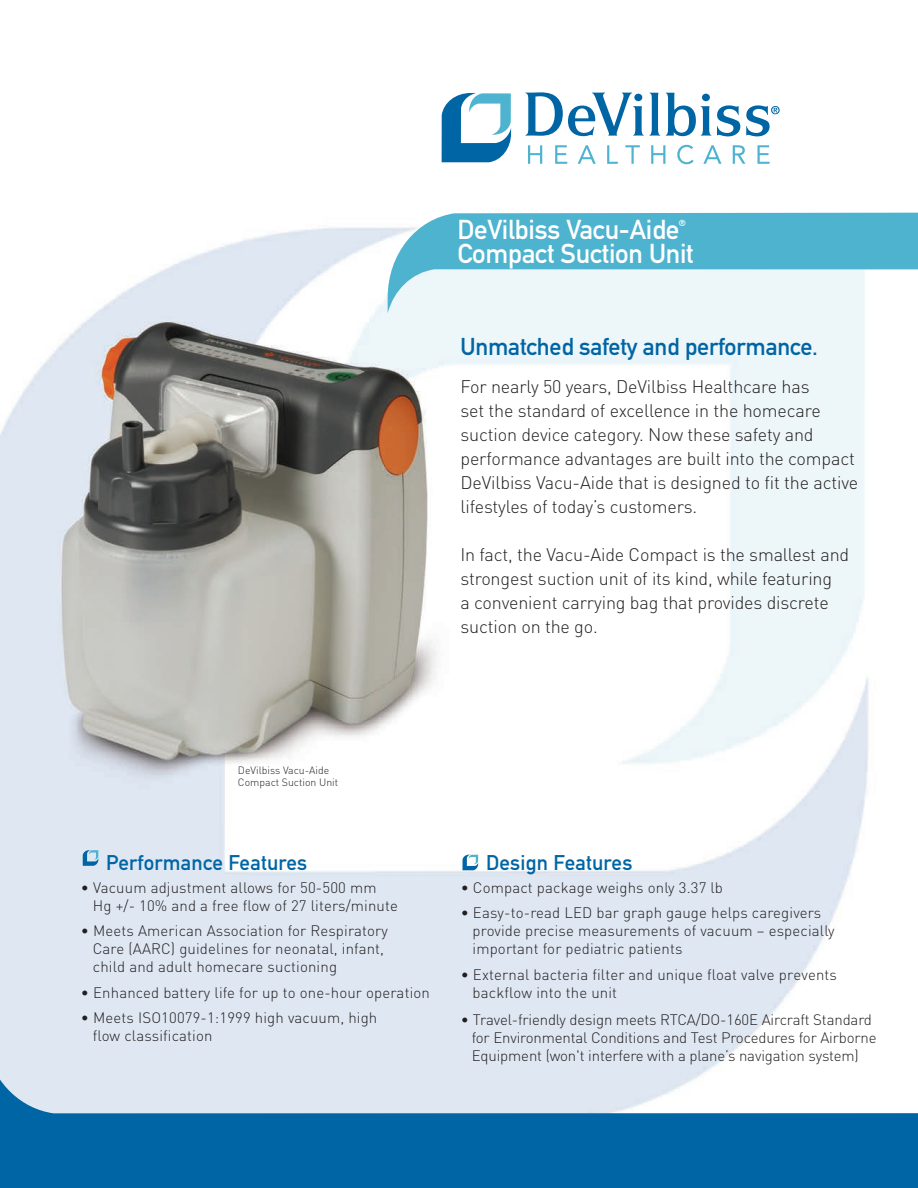
<style>
.page{position:relative;width:918px;height:1188px;background:#fff}
.page>*{position:absolute;margin:0;border:0;box-sizing:border-box;transform-origin:0 0}
.t1{font:27px "DIN Mittelschrift";letter-spacing:-.01em;color:#fff}
.t2{font:24px "DIN Mittelschrift";letter-spacing:-.01em;color:#0065a4}
.t3{font:21px "DIN Mittelschrift";letter-spacing:.01em;color:#0065a4}
.t4{font:300 18px/24px "DIN";letter-spacing:-.01em;color:#231f20}
.t5{font:300 15px/18px "DIN";letter-spacing:.01em;color:#231f20}
.t6{font:300 15px/18px "DIN";letter-spacing:-.01em;color:#231f20}
.t7{font:300 10.5px/12px "DIN";color:#231f20}
.t8{font:8.7px "DIN Mittelschrift";color:#fff}
</style>
<div class="page">
<img style="left:0;top:92px;width:918px;height:958px">
<svg style="left:388px;top:213px;width:530px;height:100px;background:#96d1e2"></svg>
<svg style="left:83px;top:850px;width:15px;height:16px"></svg>
<svg style="left:463px;top:855px;width:15px;height:15px"></svg>
<svg style="left:0;top:1050px;width:918px;height:138px;background:#68a2c8"></svg>
<svg style="left:525px;top:92px;width:119px;height:44px"></svg>
<svg style="left:650px;top:93px;width:10px;height:43px"></svg>
<svg style="left:666px;top:93px;width:45px;height:43px"></svg>
<svg style="left:717px;top:105px;width:23px;height:31px"></svg>
<svg style="left:442px;top:93px;width:69px;height:69px"></svg>
<svg style="left:528px;top:145px;width:14px;height:19px"></svg>
<svg style="left:555px;top:145px;width:12px;height:19px"></svg>
<svg style="left:578px;top:145px;width:18px;height:19px"></svg>
<svg style="left:607px;top:145px;width:11px;height:19px"></svg>
<svg style="left:625px;top:145px;width:15px;height:19px"></svg>
<svg style="left:651px;top:145px;width:14px;height:19px"></svg>
<svg style="left:677px;top:145px;width:17px;height:19px"></svg>
<svg style="left:703px;top:145px;width:18px;height:19px"></svg>
<svg style="left:733px;top:145px;width:12px;height:19px"></svg>
<svg style="left:758px;top:145px;width:12px;height:19px"></svg>
<svg style="left:746px;top:105px;width:34px;height:31px"></svg>
<h1 class="t1" style="left:458px;top:220px;width:223px">DeVilbiss Vacu-Aide</h1>
<p class="t8" style="left:679px;top:220px;width:8px">®</p>
<h1 class="t1" style="left:458px;top:244px;width:238px">Compact Suction Unit</h1>
<h2 class="t2" style="left:461px;top:338px;width:359px">Unmatched safety and performance.</h2>
<p class="t4" style="left:461px;top:377px;width:399px">For nearly 50 years, DeVilbiss Healthcare has<br>set the standard of excellence in the homecare suction device category. Now these safety and performance advantages are built into the compact DeVilbiss Vacu-Aide that is designed to fit the active lifestyles of today’s customers.</p>
<p class="t4" style="left:461px;top:545px;width:390px">In fact, the Vacu-Aide Compact is the smallest and strongest suction unit of its kind, while featuring<br>a convenient carrying bag that provides discrete suction on the go.</p>
<p class="t7" style="left:238px;top:766px;width:102px">DeVilbiss Vacu-Aide<br>Compact Suction Unit</p>
<h3 class="t3" style="left:106px;top:855px;width:203px">Performance Features</h3>
<p class="t5" style="left:93px;top:880px;width:307px;text-indent:-12px">• Vacuum adjustment allows for 50-500 mm<br>Hg +/- 10% and a free flow of 27 liters/minute</p>
<p class="t5" style="left:93px;top:924px;width:297px;text-indent:-12px">• Meets American Association for Respiratory<br>Care (AARC) guidelines for neonatal, infant, child and adult homecare suctioning</p>
<p class="t5" style="left:81px;top:985px;width:351px">• Enhanced battery life for up to one-hour operation</p>
<p class="t5" style="left:93px;top:1011px;width:286px;text-indent:-12px">• Meets ISO10079-1:1999 high vacuum, high flow classification</p>
<h3 class="t3" style="left:486px;top:855px;width:148px">Design Features</h3>
<p class="t5" style="left:461px;top:880px;width:264px">• Compact package weighs only 3.37 lb</p>
<p class="t5" style="left:473px;top:906px;width:364px;text-indent:-12px">• Easy-to-read LED bar graph gauge helps caregivers provide precise measurements of vacuum – especially important for pediatric patients</p>
<p class="t5" style="left:473px;top:967px;width:366px;text-indent:-12px">• External bacteria filter and unique float valve prevents backflow into the unit</p>
<p class="t6" style="left:472px;top:1012px;width:406px;text-indent:-11px">• Travel-friendly design meets RTCA/DO-160E Aircraft Standard for Environmental Conditions and Test Procedures for Airborne<br>Equipment (won't interfere with a plane’s navigation system)</p>
</div>
